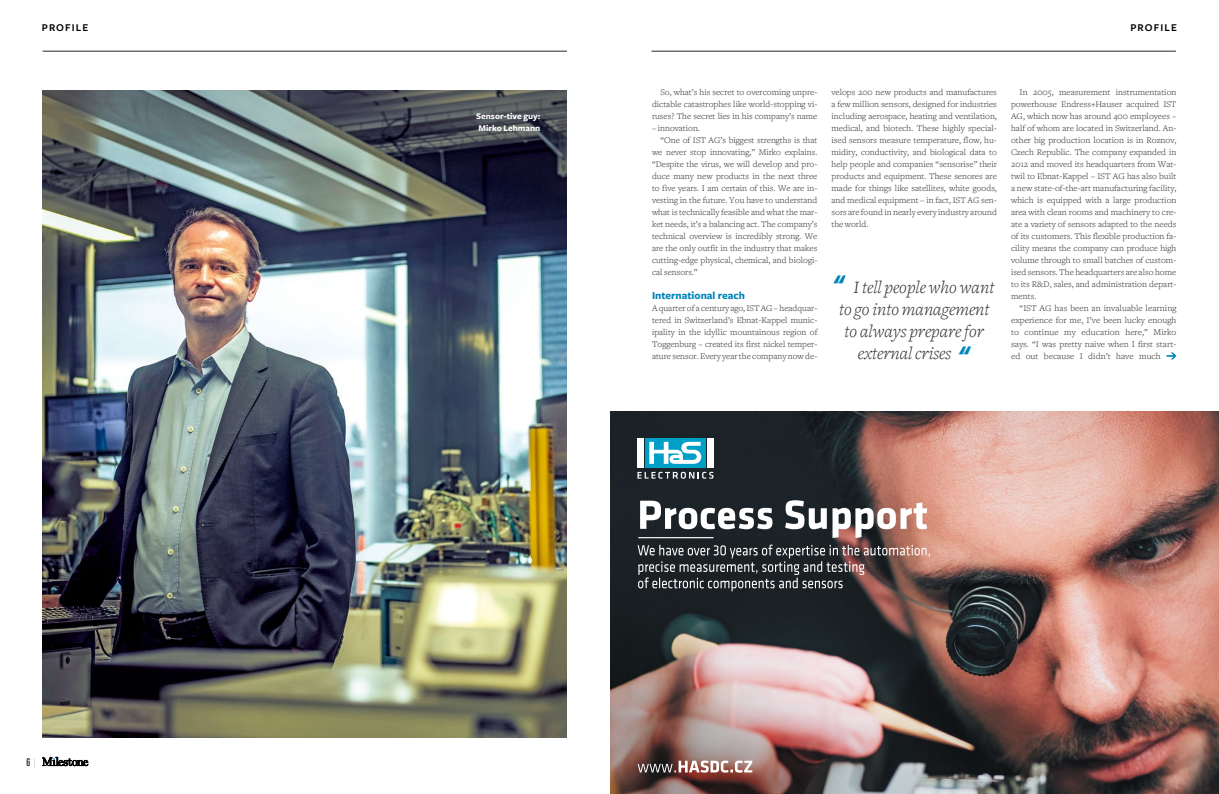
<style>
.page{position:relative;width:1219px;height:794px;background:#fff}
.page>*{position:absolute;margin:0;border:0;box-sizing:border-box;transform-origin:0 0}
.t1{font:italic 300 18px/22px "Freight Text";color:#282827;text-align:center}
.t2{font:700 11px "Freight Sans Pro";color:#0085ba}
.t3{font:600 10.8px "Freight Sans Pro";letter-spacing:.1em;color:#000}
.t4{font:700 10px "Trump Gothic West";color:#282827}
.t5{font:300 9px/12px "Freight Text";color:#282827;text-align:justify}
.t6{font:300 9px/12px "Freight Text";color:#282827;text-align:justify;scale:1.04 1}
.t7{font:300 9px/12px "Freight Text";color:#282827;text-align:justify;scale:1.05 1}
.t8{font:700 9px/12px "Freight Sans";color:#fff}
.s1{font-family:"Freight Disp Pro";font-weight:500;font-style:italic}
.s2{font-family:"Trump Gothic West";font-weight:700;font-style:normal;font-size:36px;color:#0085ba}
</style>
<div class="page">
<svg style="left:43px;top:757px;width:45px;height:9px"></svg>
<hr style="left:43px;top:51px;width:524px;height:1px;background:#282827">
<hr style="left:651px;top:51px;width:525px;height:1px;background:#282827">
<img style="left:611px;top:411px;width:608px;height:383px">
<svg style="left:640px;top:500px;width:287px;height:38px"></svg>
<svg style="left:638px;top:544px;width:292px;height:47px;background:#534d4e"></svg>
<hr style="left:638px;top:537px;width:75px;height:1px;background:#fff">
<svg style="left:638px;top:760px;width:114px;height:12px"></svg>
<svg style="left:637px;top:438px;width:76px;height:41px"></svg>
<img style="left:43px;top:91px;width:524px;height:646px">
<svg style="left:1166px;top:352px;width:10px;height:7px"></svg>
<p class="t3" style="left:42px;top:20px;width:48px">PROFILE</p>
<p class="t3" style="left:1130px;top:20px;width:48px">PROFILE</p>
<p class="t4" style="left:27px;top:755px;width:10px">6 <span class="s1">|</span></p>
<p class="t8" style="left:476px;top:110px;width:66px">Sensor-tive guy:<br>Mirko Lehmann</p>
<p class="t5" style="left:652px;top:86px;width:167px;text-indent:9px">So, what’s his secret to overcoming unpre&shy;dictable catastrophes like world-stopping vi&shy;ruses? The secret lies in his company’s name</p>
<p class="t5" style="left:652px;top:122px;width:49px">– innovation.</p>
<p class="t5" style="left:660px;top:134px;width:158px">“One of IST AG’s biggest strengths is that</p>
<p class="t5" style="left:652px;top:146px;width:167px">we never stop innovating,” Mirko explains.</p>
<p class="t5" style="left:652px;top:158px;width:167px">“Despite the virus, we will develop and pro-</p>
<p class="t5" style="left:652px;top:170px;width:167px">duce many new products in the next three</p>
<p class="t5" style="left:652px;top:182px;width:167px">to five years. I am certain of this. We are in-</p>
<p class="t5" style="left:652px;top:194px;width:167px">vesting in the future. You have to understand</p>
<p class="t5" style="left:652px;top:206px;width:167px">what is technically feasible and what the mar-</p>
<p class="t5" style="left:652px;top:218px;width:167px">ket needs, it’s a balancing act. The company’s</p>
<p class="t5" style="left:652px;top:230px;width:167px">technical overview is incredibly strong. We</p>
<p class="t5" style="left:652px;top:242px;width:167px">are the only outfit in the industry that makes</p>
<p class="t5" style="left:652px;top:254px;width:167px">cutting-edge physical, chemical, and biologi-</p>
<p class="t5" style="left:652px;top:266px;width:47px">cal sensors.”</p>
<p class="t2" style="left:652px;top:288px;width:95px">International reach</p>
<p class="t5" style="left:652px;top:302px;width:167px">A quarter of a century ago, IST AG – headquar&shy;tered in Switzerland’s Ebnat-Kappel munic&shy;ipality in the idyllic mountainous region of Toggenburg – created its first nickel temper&shy;ature sensor. Every year the company now de-</p>
<p class="t5" style="left:831px;top:86px;width:167px">velops 200 new products and manufactures a few million sensors, designed for industries including aerospace, heating and ventilation, medical, and biotech. These highly special&shy;ised sensors measure temperature, flow, hu&shy;midity, conductivity, and biological data to help people and companies “sensorise” their products and equipment. These senores are made for things like satellites, white goods, and medical equipment – in fact, IST AG sen&shy;sors are found in nearly every industry around the world.</p>
<p class="t6" style="left:1011px;top:86px;width:161px;text-indent:9px">In 2005, measurement instrumentation powerhouse Endress+Hauser acquired IST AG, which now has around 400 employees – half of whom are located in Switzerland. An&shy;other big production location is in Roznov, Czech Republic. The company expanded in 2012 and moved its headquarters from Wat&shy;twil to Ebnat-Kappel – IST AG has also built a new state-of-the-art manufacturing facility, which is equipped with a large production area with clean rooms and machinery to cre&shy;ate a variety of sensors adapted to the needs of its customers. This flexible production fa&shy;cility means the company can produce high volume through to small batches of custom&shy;ised sensors. The headquarters are also home to its R&amp;D, sales, and administration depart&shy;ments.</p>
<p class="t7" style="left:1011px;top:302px;width:159px;text-indent:9px">“IST AG has been an invaluable learning experience for me, I’ve been lucky enough to continue my education here,” Mirko says. “I was pretty naive when I first start&shy;ed out because I didn’t have much</p>
<h1 class="t1" style="left:834px;top:276px;width:162px"><span class="s2">“</span> I tell people who want to go into management to always prepare for external crises <span class="s2">“</span></h1>
</div>
